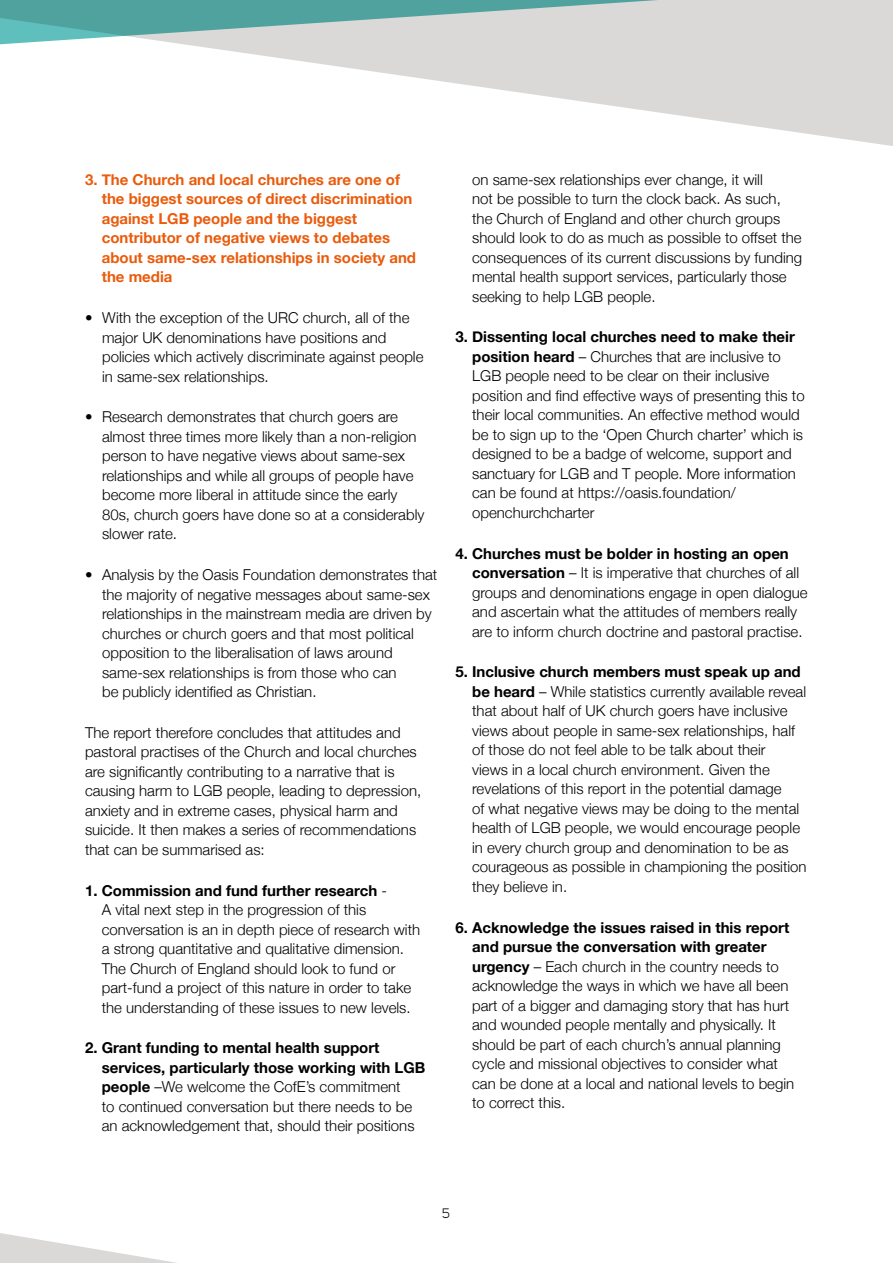
<style>
.page{position:relative;width:893px;height:1263px;background:#fff}
.page>*{position:absolute;margin:0;border:0;box-sizing:border-box;transform-origin:0 0}
.t1{font:300 15px/19.5px "Helvetica Neue";color:#000}
.t2{font:700 15px/19.5px "Helvetica Neue";color:#ea5b0b}
.t3{font:13.5px "Uni Sans Book";color:#000}
.s1{font-weight:700}
</style>
<div class="page">
<svg style="left:0;top:1233px;width:177px;height:30px"></svg>
<svg style="left:0;top:0;width:893px;height:146px;fill:#dbd9d7"></svg>
<p class="t2" style="left:102px;top:169px;width:316px;text-indent:-17px">3. The Church and local churches are one of the biggest sources of direct discrimination against LGB people and the biggest contributor of negative views to debates about same-sex relationships in society and the media</p>
<p class="t1" style="left:102px;top:308px;width:323px;text-indent:-17px">• With the exception of the URC church, all of the major UK denominations have positions and policies which actively discriminate against people in same-sex relationships.</p>
<p class="t1" style="left:102px;top:407px;width:324px;text-indent:-17px">• Research demonstrates that church goers are almost three times more likely than a non-religion person to have negative views about same-sex relationships and while all groups of people have become more liberal in attitude since the early 80s, church goers have done so at a considerably slower rate.</p>
<p class="t1" style="left:102px;top:565px;width:337px;text-indent:-17px">• Analysis by the Oasis Foundation demonstrates that the majority of negative messages about same-sex relationships in the mainstream media are driven by churches or church goers and that most political opposition to the liberalisation of laws around same-sex relationships is from those who can<br>be publicly identified as Christian.</p>
<p class="t1" style="left:85px;top:722px;width:338px">The report therefore concludes that attitudes and pastoral practises of the Church and local churches are significantly contributing to a narrative that is causing harm to LGB people, leading to depression, anxiety and in extreme cases, physical harm and suicide. It then makes a series of recommendations that can be summarised as:</p>
<p class="t1" style="left:102px;top:880px;width:320px;text-indent:-17px"><span class="s1">1. Commission and fund further research</span> -<br>A vital next step in the progression of this conversation is an in depth piece of research with a strong quantitative and qualitative dimension.<br>The Church of England should look to fund or part-fund a project of this nature in order to take the understanding of these issues to new levels.</p>
<p class="t1" style="left:102px;top:1038px;width:325px;text-indent:-17px"><span class="s1">2. Grant funding to mental health support services, particularly those working with LGB people</span> –We welcome the CofE’s commitment<br>to continued conversation but there needs to be an acknowledgement that, should their positions</p>
<p class="t1" style="left:472px;top:169px;width:332px">on same-sex relationships ever change, it will<br>not be possible to turn the clock back. As such, the Church of England and other church groups should look to do as much as possible to offset the consequences of its current discussions by funding mental health support services, particularly those seeking to help LGB people.</p>
<p class="t1" style="left:472px;top:327px;width:334px;text-indent:-17px"><span class="s1">3. Dissenting local churches need to make their position heard</span> – Churches that are inclusive to LGB people need to be clear on their inclusive position and find effective ways of presenting this to their local communities. An effective method would be to sign up to the ‘Open Church charter’ which is designed to be a badge of welcome, support and sanctuary for LGB and T people. More information can be found at https://oasis.foundation/ openchurchcharter</p>
<p class="t1" style="left:472px;top:543px;width:337px;text-indent:-17px"><span class="s1">4. Churches must be bolder in hosting an open conversation</span> – It is imperative that churches of all groups and denominations engage in open dialogue and ascertain what the attitudes of members really are to inform church doctrine and pastoral practise.</p>
<p class="t1" style="left:472px;top:662px;width:336px;text-indent:-17px"><span class="s1">5. Inclusive church members must speak up and be heard</span> – While statistics currently available reveal that about half of UK church goers have inclusive views about people in same-sex relationships, half of those do not feel able to be talk about their<br>views in a local church environment. Given the revelations of this report in the potential damage<br>of what negative views may be doing to the mental health of LGB people, we would encourage people in every church group and denomination to be as courageous as possible in championing the position they believe in.</p>
<p class="t1" style="left:472px;top:917px;width:324px;text-indent:-17px"><span class="s1">6. Acknowledge the issues raised in this report and pursue the conversation with greater urgency</span> – Each church in the country needs to acknowledge the ways in which we have all been part of a bigger and damaging story that has hurt and wounded people mentally and physically. It should be part of each church’s annual planning cycle and missional objectives to consider what can be done at a local and national levels to begin to correct this.</p>
<p class="t3" style="left:442px;top:1205px;width:9px">5</p>
</div>
